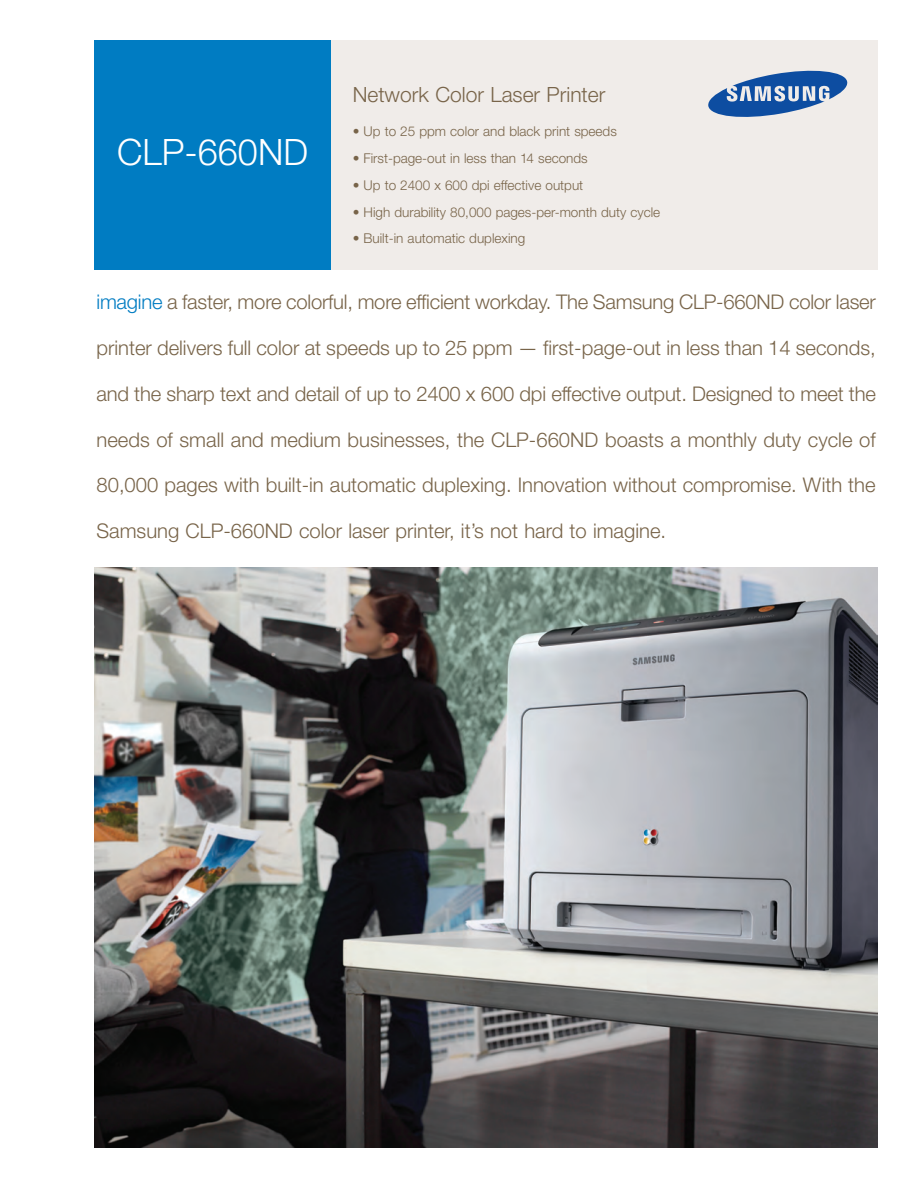
<style>
.page{position:relative;width:918px;height:1188px;background:#fff}
.page>*{position:absolute;margin:0;border:0;box-sizing:border-box;transform-origin:0 0}
.t1{font:300 36.45px "Helvetica Neue";color:#fff}
.t2{font:300 21px "Helvetica Neue";color:#786449}
.t3{font:300 20.25px "Helvetica Neue";color:#786449}
.t4{font:300 13.5px "Helvetica Neue";color:#786449}
.s1{color:#007cc2}
</style>
<div class="page">
<div style="left:317px;top:40px;width:561px;height:230px;background:#f0ece9"></div>
<div style="left:94px;top:40px;width:237px;height:230px;background:#007cc2"></div>
<img style="left:94px;top:567px;width:784px;height:581px">
<svg style="left:708px;top:71px;width:139px;height:46px"></svg>
<h1 class="t1" style="left:117px;top:139px;width:192px">CLP-660ND</h1>
<p class="t2" style="left:353px;top:87px;width:254px">Network Color Laser Printer</p>
<p class="t4" style="left:353px;top:127px;width:266px">• Up to 25 ppm color and black print speeds</p>
<p class="t4" style="left:353px;top:154px;width:237px">• First-page-out in less than 14 seconds</p>
<p class="t4" style="left:353px;top:180px;width:232px">• Up to 2400 x 600 dpi effective output</p>
<p class="t4" style="left:353px;top:207px;width:309px">• High durability 80,000 pages-per-month duty cycle</p>
<p class="t4" style="left:353px;top:234px;width:174px">• Built-in automatic duplexing</p>
<p class="t3" style="left:96px;top:295px;width:781px"><span class="s1">imagine</span> a faster, more colorful, more efficient workday. The Samsung CLP-660ND color laser</p>
<p class="t3" style="left:96px;top:341px;width:781px">printer delivers full color at speeds up to 25 ppm — first-page-out in less than 14 seconds,</p>
<p class="t3" style="left:96px;top:386px;width:781px">and the sharp text and detail of up to 2400 x 600 dpi effective output. Designed to meet the</p>
<p class="t3" style="left:96px;top:432px;width:781px">needs of small and medium businesses, the CLP-660ND boasts a monthly duty cycle of</p>
<p class="t3" style="left:96px;top:478px;width:781px">80,000 pages with built-in automatic duplexing. Innovation without compromise. With the</p>
<p class="t3" style="left:96px;top:524px;width:571px">Samsung CLP-660ND color laser printer, it’s not hard to imagine.</p>
</div>
